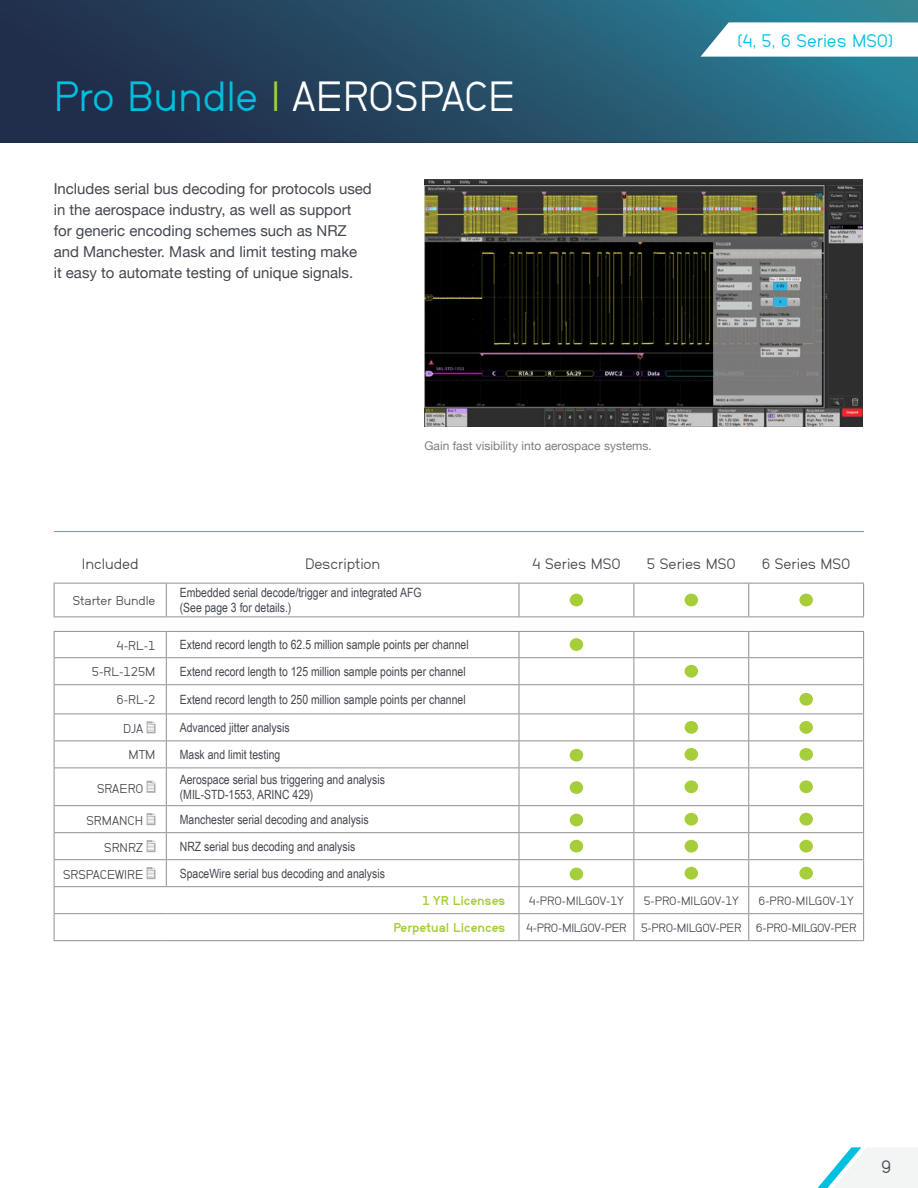
<style>
.page{position:relative;width:918px;height:1188px;background:#fff}
.page>*{position:absolute;margin:0;border:0;box-sizing:border-box;transform-origin:0 0}
.t1{font:42px "Neubau Grotesk Nor";color:#00bfdf}
.t2{font:18px "Neubau Grotesk Nor";color:#00bfdf}
.t3{font:18px "NB Grotesk";color:#43474f}
.t4{font:15px/21px "Helvetica Neue";color:#43474f}
.t5{font:15px "NB Grotesk";color:#43474f}
.t6{font:12.75px/15.3px "Arial Narrow";color:#43474f}
.t7{font:12.75px "NB Grotesk";color:#43474f}
.t8{font:700 12.75px "NB Grotesk";color:#a5ce3a}
.t9{font:12px "NB Grotesk";letter-spacing:-.02em;color:#43474f}
.t10{font:12px "NB Grotesk";color:#43474f}
.t11{font:12px "Helvetica Neue";color:#7b7e84}
.s1{color:#a5ce3a}
.s2{color:#fff}
</style>
<div class="page">
<div style="left:0;top:0;width:918px;height:143px;background:linear-gradient(to right,#212542,#2a8095)"></div>
<hr style="left:54px;top:583px;width:112px;height:1px;background:#8e9195">
<hr style="left:54px;top:584px;width:1px;height:33px;background:#8e9195">
<hr style="left:166px;top:583px;width:353px;height:1px;background:#8e9195">
<hr style="left:166px;top:584px;width:1px;height:33px;background:#8e9195">
<hr style="left:519px;top:583px;width:115px;height:1px;background:#8e9195">
<hr style="left:519px;top:584px;width:1px;height:33px;background:#8e9195">
<hr style="left:634px;top:583px;width:115px;height:1px;background:#8e9195">
<hr style="left:633px;top:584px;width:1px;height:33px;background:#8e9195">
<hr style="left:749px;top:583px;width:115px;height:1px;background:#8e9195">
<hr style="left:748px;top:584px;width:1px;height:33px;background:#8e9195">
<hr style="left:863px;top:584px;width:1px;height:33px;background:#8e9195">
<hr style="left:54px;top:617px;width:112px;height:1px;background:#8e9195">
<hr style="left:166px;top:617px;width:353px;height:1px;background:#8e9195">
<hr style="left:519px;top:617px;width:115px;height:1px;background:#8e9195">
<hr style="left:634px;top:617px;width:115px;height:1px;background:#8e9195">
<hr style="left:749px;top:617px;width:115px;height:1px;background:#8e9195">
<hr style="left:54px;top:631px;width:112px;height:1px;background:#8e9195">
<hr style="left:166px;top:631px;width:353px;height:1px;background:#8e9195">
<svg style="left:54px;top:632px;width:1px;height:136px"></svg>
<svg style="left:166px;top:632px;width:1px;height:136px"></svg>
<hr style="left:54px;top:768px;width:1px;height:37px;background:#8e9195">
<hr style="left:166px;top:768px;width:1px;height:37px;background:#8e9195">
<svg style="left:166px;top:806px;width:1px;height:80px"></svg>
<svg style="left:54px;top:806px;width:1px;height:134px"></svg>
<svg style="left:519px;top:631px;width:345px;height:309px"></svg>
<hr style="left:54px;top:657px;width:112px;height:1px;background:#8e9195">
<hr style="left:166px;top:657px;width:353px;height:1px;background:#8e9195">
<hr style="left:54px;top:684px;width:112px;height:1px;background:#8e9195">
<hr style="left:166px;top:684px;width:353px;height:1px;background:#8e9195">
<hr style="left:54px;top:714px;width:112px;height:1px;background:#8e9195">
<hr style="left:166px;top:714px;width:353px;height:1px;background:#8e9195">
<hr style="left:54px;top:741px;width:112px;height:1px;background:#8e9195">
<hr style="left:166px;top:741px;width:353px;height:1px;background:#8e9195">
<hr style="left:54px;top:768px;width:112px;height:1px;background:#8e9195">
<hr style="left:166px;top:768px;width:353px;height:1px;background:#8e9195">
<hr style="left:54px;top:805px;width:112px;height:1px;background:#8e9195">
<hr style="left:166px;top:805px;width:353px;height:1px;background:#8e9195">
<hr style="left:54px;top:832px;width:112px;height:1px;background:#8e9195">
<hr style="left:166px;top:832px;width:353px;height:1px;background:#8e9195">
<hr style="left:54px;top:859px;width:112px;height:1px;background:#8e9195">
<hr style="left:166px;top:859px;width:353px;height:1px;background:#8e9195">
<hr style="left:54px;top:886px;width:112px;height:1px;background:#8e9195">
<hr style="left:166px;top:886px;width:353px;height:1px;background:#8e9195">
<hr style="left:54px;top:913px;width:112px;height:1px;background:#8e9195">
<hr style="left:166px;top:913px;width:353px;height:1px;background:#8e9195">
<hr style="left:54px;top:940px;width:112px;height:1px;background:#8e9195">
<hr style="left:166px;top:940px;width:353px;height:1px;background:#8e9195">
<hr style="left:519px;top:940px;width:115px;height:1px;background:#8e9195">
<hr style="left:634px;top:940px;width:115px;height:1px;background:#8e9195">
<hr style="left:749px;top:940px;width:115px;height:1px;background:#8e9195">
<div style="left:570px;top:594px;width:13px;height:12px;background:#a5ce3a;border-radius:50%"></div>
<div style="left:685px;top:594px;width:13px;height:12px;background:#a5ce3a;border-radius:50%"></div>
<div style="left:799px;top:594px;width:14px;height:12px;background:#a5ce3a;border-radius:50%"></div>
<div style="left:570px;top:638px;width:13px;height:13px;background:#a5ce3a;border-radius:50%"></div>
<div style="left:685px;top:665px;width:13px;height:13px;background:#a5ce3a;border-radius:50%"></div>
<div style="left:799px;top:693px;width:14px;height:13px;background:#a5ce3a;border-radius:50%"></div>
<svg style="left:147px;top:721px;width:9px;height:12px"></svg>
<div style="left:685px;top:721px;width:13px;height:13px;background:#a5ce3a;border-radius:50%"></div>
<div style="left:799px;top:721px;width:14px;height:13px;background:#a5ce3a;border-radius:50%"></div>
<div style="left:570px;top:749px;width:13px;height:13px;background:#a5ce3a;border-radius:50%"></div>
<div style="left:685px;top:748px;width:13px;height:13px;background:#a5ce3a;border-radius:50%"></div>
<div style="left:799px;top:748px;width:14px;height:13px;background:#a5ce3a;border-radius:50%"></div>
<svg style="left:147px;top:780px;width:9px;height:13px"></svg>
<div style="left:570px;top:781px;width:13px;height:13px;background:#a5ce3a;border-radius:50%"></div>
<div style="left:685px;top:780px;width:13px;height:13px;background:#a5ce3a;border-radius:50%"></div>
<div style="left:799px;top:780px;width:14px;height:13px;background:#a5ce3a;border-radius:50%"></div>
<svg style="left:147px;top:813px;width:9px;height:12px"></svg>
<div style="left:570px;top:814px;width:13px;height:12px;background:#a5ce3a;border-radius:50%"></div>
<div style="left:685px;top:813px;width:13px;height:13px;background:#a5ce3a;border-radius:50%"></div>
<div style="left:799px;top:813px;width:14px;height:13px;background:#a5ce3a;border-radius:50%"></div>
<svg style="left:147px;top:840px;width:9px;height:12px"></svg>
<div style="left:570px;top:840px;width:13px;height:13px;background:#a5ce3a;border-radius:50%"></div>
<div style="left:685px;top:840px;width:13px;height:13px;background:#a5ce3a;border-radius:50%"></div>
<div style="left:799px;top:840px;width:14px;height:13px;background:#a5ce3a;border-radius:50%"></div>
<svg style="left:147px;top:867px;width:9px;height:12px"></svg>
<div style="left:570px;top:868px;width:13px;height:12px;background:#a5ce3a;border-radius:50%"></div>
<div style="left:685px;top:867px;width:13px;height:13px;background:#a5ce3a;border-radius:50%"></div>
<div style="left:799px;top:867px;width:14px;height:13px;background:#a5ce3a;border-radius:50%"></div>
<hr style="left:54px;top:531px;width:810px;height:1px;background:#00bfdf">
<img style="left:424px;top:179px;width:438px;height:248px">
<svg style="left:818px;top:1147px;width:100px;height:41px"></svg>
<svg style="left:701px;top:22px;width:217px;height:35px"></svg>
<h1 class="t1" style="left:54px;top:72px;width:463px">Pro Bundle <span class="s1">|</span> <span class="s2">AEROSPACE</span></h1>
<p class="t4" style="left:54px;top:179px;width:320px">Includes serial bus decoding for protocols used in the aerospace industry, as well as support for generic encoding schemes such as NRZ and Manchester. Mask and limit testing make<br>it easy to automate testing of unique signals.</p>
<p class="t11" style="left:424px;top:437px;width:229px">Gain fast visibility into aerospace systems.</p>
<h2 class="t2" style="left:737px;top:30px;width:158px">(4, 5, 6 Series MSO)</h2>
<p class="t5" style="left:82px;top:555px;width:58px">Included</p>
<p class="t5" style="left:305px;top:555px;width:77px">Description</p>
<p class="t5" style="left:532px;top:555px;width:90px">4 Series MSO</p>
<p class="t5" style="left:647px;top:555px;width:90px">5 Series MSO</p>
<p class="t5" style="left:762px;top:555px;width:90px">6 Series MSO</p>
<p class="t7" style="left:73px;top:593px;width:84px">Starter Bundle</p>
<p class="t6" style="left:180px;top:584px;width:243px">Embedded serial decode/trigger and integrated AFG (See page 3 for details.)</p>
<p class="t7" style="left:117px;top:638px;width:40px">4-RL-1</p>
<p class="t6" style="left:180px;top:637px;width:290px">Extend record length to 62.5 million sample points per channel</p>
<p class="t7" style="left:92px;top:664px;width:65px">5-RL-125M</p>
<p class="t6" style="left:180px;top:663px;width:287px">Extend record length to 125 million sample points per channel</p>
<p class="t7" style="left:117px;top:693px;width:40px">6-RL-2</p>
<p class="t6" style="left:180px;top:691px;width:287px">Extend record length to 250 million sample points per channel</p>
<p class="t7" style="left:123px;top:722px;width:22px">DJA</p>
<p class="t6" style="left:180px;top:719px;width:111px">Advanced jitter analysis</p>
<p class="t7" style="left:128px;top:748px;width:29px">MTM</p>
<p class="t6" style="left:180px;top:746px;width:102px">Mask and limit testing</p>
<p class="t7" style="left:97px;top:781px;width:48px">SRAERO</p>
<p class="t6" style="left:180px;top:771px;width:207px">Aerospace serial bus triggering and analysis (MIL-STD-1553, ARINC 429)</p>
<p class="t7" style="left:86px;top:813px;width:58px">SRMANCH</p>
<p class="t6" style="left:180px;top:811px;width:190px">Manchester serial decoding and analysis</p>
<p class="t7" style="left:104px;top:840px;width:41px">SRNRZ</p>
<p class="t6" style="left:180px;top:838px;width:177px">NRZ serial bus decoding and analysis</p>
<p class="t7" style="left:63px;top:867px;width:82px">SRSPACEWIRE</p>
<p class="t6" style="left:180px;top:865px;width:207px">SpaceWire serial bus decoding and analysis</p>
<p class="t8" style="left:422px;top:893px;width:85px">1 YR Licenses</p>
<p class="t10" style="left:529px;top:894px;width:97px">4-PRO-MILGOV-1Y</p>
<p class="t10" style="left:644px;top:894px;width:97px">5-PRO-MILGOV-1Y</p>
<p class="t10" style="left:759px;top:894px;width:97px">6-PRO-MILGOV-1Y</p>
<p class="t8" style="left:393px;top:920px;width:114px">Perpetual Licences</p>
<p class="t9" style="left:526px;top:921px;width:332px">4-PRO-MILGOV-PER 5-PRO-MILGOV-PER 6-PRO-MILGOV-PER</p>
<h2 class="t3" style="left:881px;top:1156px;width:12px">9</h2>
</div>
